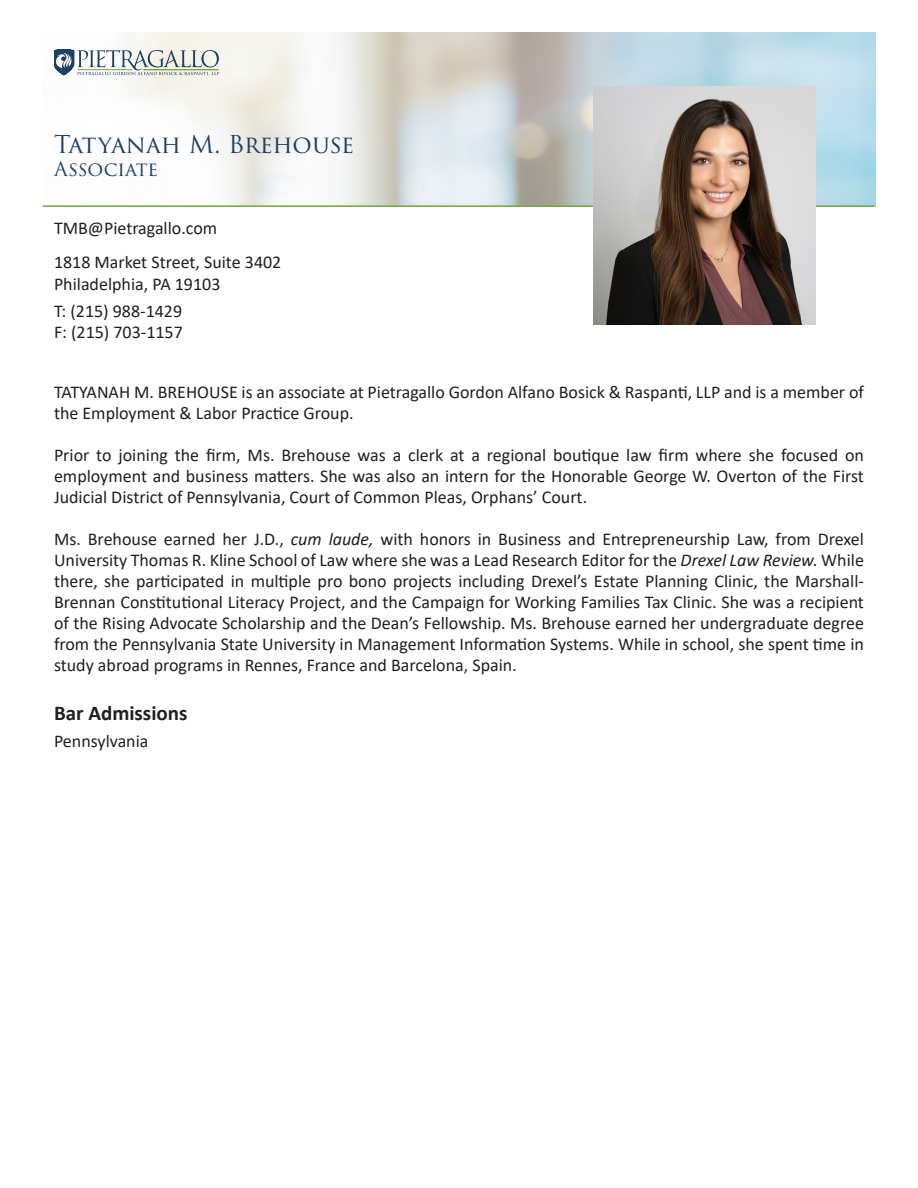
<style>
.page{position:relative;width:918px;height:1188px;background:#fff}
.page>*{position:absolute;margin:0;border:0;box-sizing:border-box;transform-origin:0 0}
.t1{font:24px "Trajan Pro 3";letter-spacing:-.015em;color:#1d4064}
.t2{font:700 21px "Calibri";color:#231f20}
.t3{font:19.5px "Trajan Pro 3";letter-spacing:-.005em;color:#1d4064}
.t4{font:18px/21px "Calibri";color:#231f20;text-align:justify}
.s1{font-style:italic}
</style>
<div class="page">
<img style="left:55px;top:32px;width:820px;height:173px">
<svg style="left:54px;top:50px;width:165px;height:26px"></svg>
<hr style="left:43px;top:205px;width:832px;height:2px;background:#75a440">
<img style="left:593px;top:86px;width:223px;height:239px">
<p class="t1" style="left:54px;top:128px;width:302px">Tatyanah M. Brehouse</p>
<p class="t3" style="left:54px;top:156px;width:106px">Associate</p>
<p class="t4" style="left:54px;top:218px;width:165px">TMB@Pietragallo.com</p>
<p class="t4" style="left:54px;top:251px;width:229px">1818 Market Street, Suite 3402</p>
<p class="t4" style="left:54px;top:273px;width:168px">Philadelphia, PA 19103</p>
<p class="t4" style="left:54px;top:300px;width:130px">T: (215) 988-1429</p>
<p class="t4" style="left:54px;top:321px;width:130px">F: (215) 703-1157</p>
<p class="t4" style="left:54px;top:382px;width:811px">TATYANAH M. BREHOUSE is an associate at Pietragallo Gordon Alfano Bosick &amp; Raspanti, LLP and is a member of the Employment &amp; Labor Practice Group.</p>
<p class="t4" style="left:54px;top:445px;width:811px">Prior to joining the firm, Ms. Brehouse was a clerk at a regional boutique law firm where she focused on employment and business matters. She was also an intern for the Honorable George W. Overton of the First Judicial District of Pennsylvania, Court of Common Pleas, Orphans’ Court.</p>
<p class="t4" style="left:54px;top:529px;width:812px">Ms. Brehouse earned her J.D., <span class="s1">cum laude,</span> with honors in Business and Entrepreneurship Law, from Drexel University Thomas R. Kline School of Law where she was a Lead Research Editor for the <span class="s1">Drexel Law Review.</span> While there, she participated in multiple pro bono projects including Drexel’s Estate Planning Clinic, the Marshall-Brennan Constitutional Literacy Project, and the Campaign for Working Families Tax Clinic. She was a recipient of the Rising Advocate Scholarship and the Dean’s Fellowship. Ms. Brehouse earned her undergraduate degree from the Pennsylvania State University in Management Information Systems. While in school, she spent time in study abroad programs in Rennes, France and Barcelona, Spain.</p>
<p class="t2" style="left:54px;top:698px;width:135px">Bar Admissions</p>
<p class="t4" style="left:54px;top:730px;width:96px">Pennsylvania</p>
</div>
